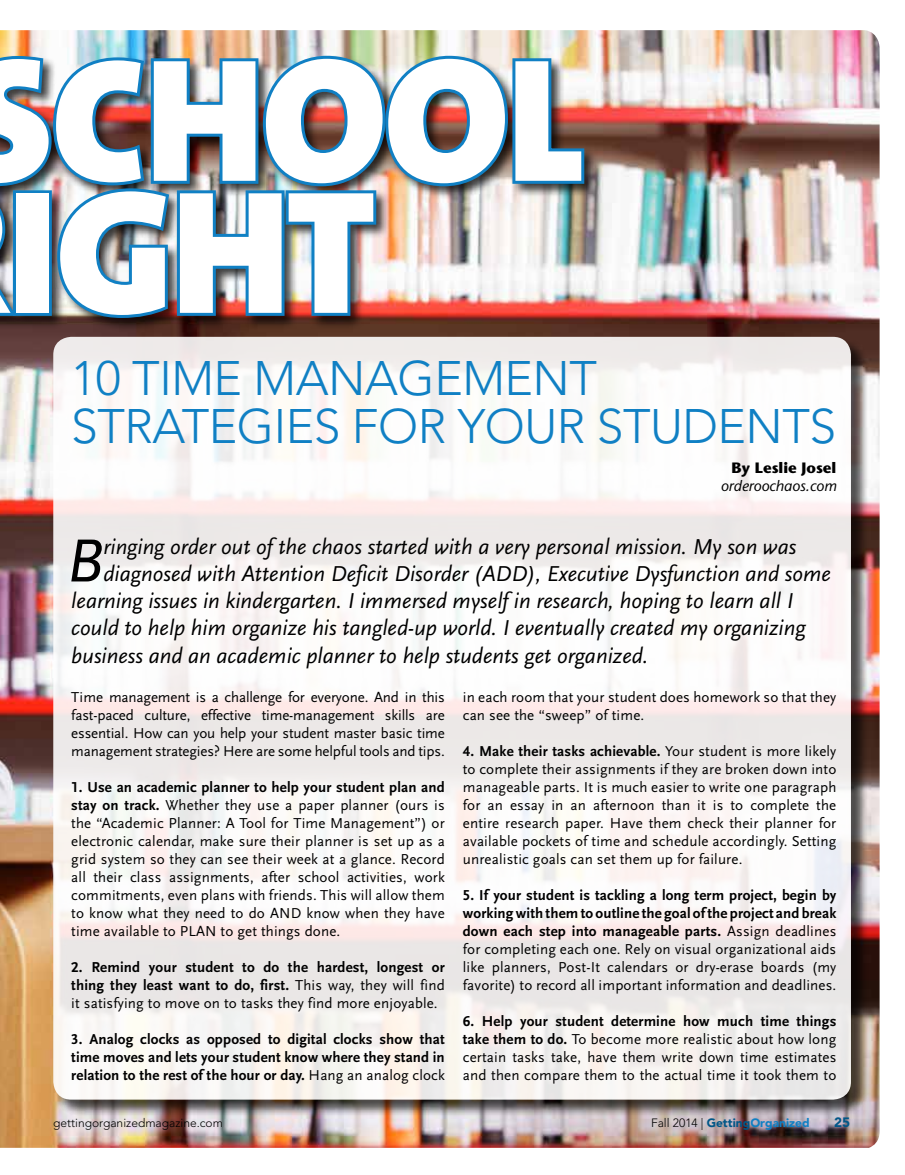
<style>
.page{position:relative;width:905px;height:1175px;background:#fff}
.page>*{position:absolute;margin:0;border:0;box-sizing:border-box;transform-origin:0 0}
.t1{font:177px/132px "The Mix Black Caps";letter-spacing:-.01em;color:#fff}
.t2{font:63.45px "Scala Sans Regular LF Italic";color:#000}
.t3{font:300 48px/48px "Avenir LT Std";letter-spacing:-.01em;color:#1080c4}
.t4{font:22.5px "Scala Sans Regular LF Italic";color:#000}
.t5{font:15px/18px "Scala Sans Regular LF";letter-spacing:.01em;color:#000;text-align:justify}
.t6{font:15px/18px "Scala Sans Bold LF";letter-spacing:.01em;color:#000;text-align:justify}
.t7{font:italic 15px "Stone Sans";color:#000}
.t8{font:700 15px "Stone Sans";color:#000}
.t9{font:900 13.5px "Avenir LT Std";color:#015788}
.t10{font:300 12px "Avenir LT Std";color:#000}
.s1{font-family:"Scala Sans Bold LF"}
.s2{font-family:"Scala Sans Regular LF"}
.s3{font-weight:900;color:#015788}
.s4{font-weight:900;color:#1080c4}
</style>
<div class="page">
<img style="left:0;top:30px;width:879px;height:1117px">
<div style="left:0;top:55px;width:599px;height:277px;background:#000;opacity:.75"></div>
<img style="left:0;top:53px;width:587px;height:268px">
<div style="left:55px;top:338px;width:813px;height:779px;background:#000;opacity:.75"></div>
<div style="left:53px;top:337px;width:797px;height:762px;background:linear-gradient(to right,#f6f3f1,#f6f3f2);border-radius:18px"></div>
<h1 class="t1" style="left:-36px;top:51px;width:620px">SCHOOL<br>IGHT</h1>
<h3 class="t3" style="left:71px;top:354px;width:766px">10 TIME MANAGEMENT<br>STRATEGIES FOR YOUR STUDENTS</h3>
<p class="t8" style="left:731px;top:459px;width:106px">By Leslie Josel</p>
<p class="t7" style="left:720px;top:477px;width:117px">orderoochaos.com</p>
<h2 class="t2" style="left:66px;top:526px;width:39px">B</h2>
<h3 class="t4" style="left:103px;top:535px;width:694px">ringing order out of the chaos started with a very personal mission. My son was</h3>
<h3 class="t4" style="left:103px;top:562px;width:729px">diagnosed with Attention Deficit Disorder (ADD), Executive Dysfunction and some</h3>
<h3 class="t4" style="left:71px;top:589px;width:723px">learning issues in kindergarten. I immersed myself in research, hoping to learn all I</h3>
<h3 class="t4" style="left:71px;top:616px;width:735px">could to help him organize his tangled-up world. I eventually created my organizing</h3>
<h3 class="t4" style="left:71px;top:643px;width:578px">business and an academic planner to help students get organized.</h3>
<p class="t5" style="left:71px;top:688px;width:375px">Time management is a challenge for everyone. And in this fast-paced culture, effective time-management skills are essential. How can you help your student master basic time management strategies? Here are some helpful tools and tips.</p>
<p class="t6" style="left:71px;top:778px;width:375px">1. Use an academic planner to help your student plan and</p>
<p class="t5" style="left:71px;top:796px;width:375px"><span class="s1">stay on track.</span> Whether they use a paper planner (ours is the “Academic Planner: A Tool for Time Management”) or electronic calendar, make sure their planner is set up as a grid system so they can see their week at a glance. Record all their class assignments, after school activities, work commitments, even plans with friends. This will allow them to know what they need to do AND know when they have time available to PLAN to get things done.</p>
<p class="t6" style="left:71px;top:958px;width:375px">2. Remind your student to do the hardest, longest or thing they least want to do, first. <span class="s2">This way, they will find</span></p>
<p class="t5" style="left:71px;top:994px;width:368px">it satisfying to move on to tasks they find more enjoyable.</p>
<p class="t6" style="left:71px;top:1030px;width:375px">3. Analog clocks as opposed to digital clocks show that time moves and lets your student know where they stand in relation to the rest of the hour or day. <span class="s2">Hang an analog clock</span></p>
<p class="t5" style="left:463px;top:688px;width:375px">in each room that your student does homework so that they can see the “sweep” of time.</p>
<p class="t6" style="left:463px;top:742px;width:375px">4. Make their tasks achievable. <span class="s2">Your student is more likely</span></p>
<p class="t5" style="left:463px;top:760px;width:375px">to complete their assignments if they are broken down into manageable parts. It is much easier to write one paragraph for an essay in an afternoon than it is to complete the entire research paper. Have them check their planner for available pockets of time and schedule accordingly. Setting unrealistic goals can set them up for failure.</p>
<p class="t6" style="left:463px;top:886px;width:375px">5. If your student is tackling a long term project, begin by working with them to outline the goal of the project and break down each step into manageable parts. <span class="s2">Assign deadlines</span></p>
<p class="t5" style="left:463px;top:940px;width:375px">for completing each one. Rely on visual organizational aids like planners, Post-It calendars or dry-erase boards (my favorite) to record all important information and deadlines.</p>
<p class="t6" style="left:463px;top:1012px;width:375px">6. Help your student determine how much time things</p>
<p class="t5" style="left:463px;top:1030px;width:375px"><span class="s1">take them to do.</span> To become more realistic about how long certain tasks take, have them write down time estimates and then compare them to the actual time it took them to</p>
<p class="t10" style="left:53px;top:1115px;width:171px">gettingorganizedmagazine.com</p>
<p class="t10" style="left:651px;top:1115px;width:160px">Fall 2014 | <span class="s3">Getting</span><span class="s4">Organized</span></p>
<p class="t9" style="left:834px;top:1113px;width:17px">25</p>
</div>
